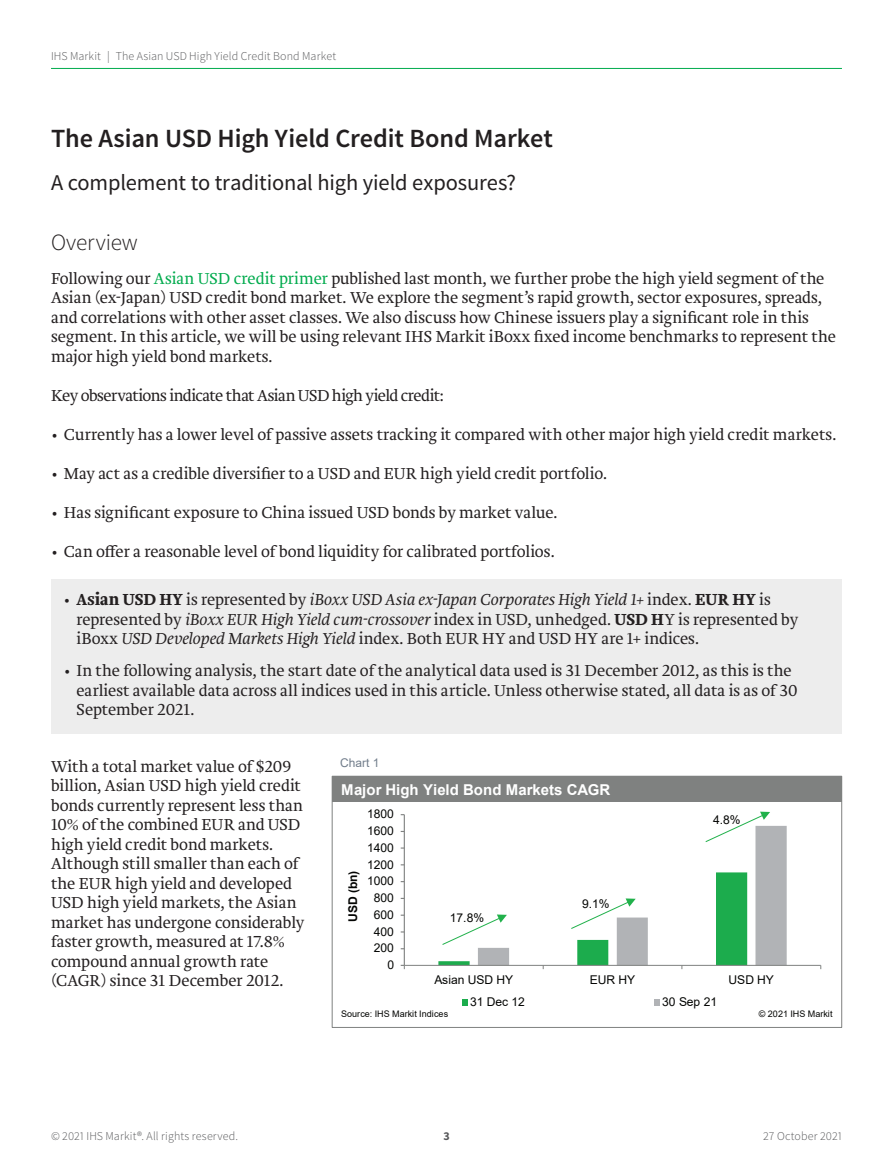
<style>
.page{position:relative;width:893px;height:1170px;background:#fff}
.page>*{position:absolute;margin:0;border:0;box-sizing:border-box;transform-origin:0 0}
.t1{font:600 26.25px "Source Sans Pro";letter-spacing:-.005em;color:#231f20}
.t2{font:300 23.25px "Source Sans Pro";color:#231f20}
.t3{font:22.5px "Source Sans Pro";letter-spacing:-.005em;color:#231f20}
.t4{font:300 16.5px/19.5px "Brioni Std";letter-spacing:-.005em;color:#231f20}
.t5{font:300 16.5px "Brioni Std";letter-spacing:-.03em;color:#231f20}
.t6{font:700 15px "Arial";color:#fff}
.t7{font:12.15px "Arial";letter-spacing:-.005em;color:#040503}
.t8{font:700 12.15px "Arial";color:#040503}
.t9{font:300 12px "Source Sans Pro";letter-spacing:.01em;color:#57585a}
.t10{font:12px "Arial";color:#717d8b}
.t11{font:700 12px "Source Sans Pro";color:#57585a}
.t12{font:9px "Arial";letter-spacing:.005em;color:#040503}
.s1{color:#00ab4d}
.s2{font-weight:700}
.s3{font-style:italic}
</style>
<div class="page">
<hr style="left:51px;top:68px;width:791px;height:1px;background:#00ab4d">
<div style="left:51px;top:579px;width:791px;height:154px;background:#ededed"></div>
<svg style="left:747px;top:825px;width:40px;height:140px;fill:#b1b3b6"></svg>
<hr style="left:404px;top:814px;width:1px;height:151px;background:#7f8180">
<hr style="left:404px;top:965px;width:417px;height:1px;background:#7f8180">
<svg style="left:401px;top:964px;width:4px;height:5px"></svg>
<svg style="left:462px;top:999px;width:6px;height:6px"></svg>
<svg style="left:654px;top:999px;width:6px;height:6px"></svg>
<div style="left:332px;top:776px;width:510px;height:26px;background:#7f8180"></div>
<svg style="left:438px;top:872px;width:309px;height:97px"></svg>
<svg style="left:705px;top:811px;width:65px;height:31px"></svg>
<p class="t9" style="left:51px;top:48px;width:287px">IHS Markit | The Asian USD High Yield Credit Bond Market</p>
<h1 class="t1" style="left:51px;top:122px;width:503px">The Asian USD High Yield Credit Bond Market</h1>
<h3 class="t3" style="left:51px;top:168px;width:466px">A complement to traditional high yield exposures?</h3>
<h2 class="t2" style="left:51px;top:228px;width:88px">Overview</h2>
<p class="t4" style="left:51px;top:269px;width:786px">Following our <span class="s1">Asian USD credit primer</span> published last month, we further probe the high yield segment of the Asian (ex-Japan) USD credit bond market. We explore the segment’s rapid growth, sector exposures, spreads, and correlations with other asset classes. We also discuss how Chinese issuers play a significant role in this segment. In this article, we will be using relevant IHS Markit iBoxx fixed income benchmarks to represent the major high yield bond markets.</p>
<p class="t5" style="left:51px;top:384px;width:394px">Key observations indicate that Asian USD high yield credit:</p>
<p class="t4" style="left:51px;top:425px;width:787px">• Currently has a lower level of passive assets tracking it compared with other major high yield credit markets.</p>
<p class="t4" style="left:51px;top:464px;width:558px">• May act as a credible diversifier to a USD and EUR high yield credit portfolio.</p>
<p class="t4" style="left:51px;top:503px;width:508px">• Has significant exposure to China issued USD bonds by market value.</p>
<p class="t4" style="left:51px;top:542px;width:505px">• Can offer a reasonable level of bond liquidity for calibrated portfolios.</p>
<p class="t4" style="left:77px;top:590px;width:723px;text-indent:-13px"><span class="s2">• Asian USD HY</span> is represented by <span class="s3">iBoxx USD Asia ex-Japan Corporates High Yield 1+</span> index. <span class="s2">EUR HY</span> is represented by <span class="s3">iBoxx EUR High Yield cum-crossover</span> index in USD, unhedged. <span class="s2">USD H</span>Y is represented by iBoxx <span class="s3">USD Developed Markets High Yield</span> index. Both EUR HY and USD HY are 1+ indices.</p>
<p class="t4" style="left:77px;top:661px;width:723px;text-indent:-13px">• In the following analysis, the start date of the analytical data used is 31 December 2012, as this is the earliest available data across all indices used in this article. Unless otherwise stated, all data is as of 30<br>September 2021.</p>
<p class="t10" style="left:340px;top:754px;width:41px">Chart 1</p>
<p class="t4" style="left:51px;top:756px;width:255px">With a total market value of $209 billion, Asian USD high yield credit bonds currently represent less than<br>10% of the combined EUR and USD high yield credit bond markets.<br>Although still smaller than each of the EUR high yield and developed<br>USD high yield markets, the Asian market has undergone considerably faster growth, measured at 17.8% compound annual growth rate (CAGR) since 31 December 2012.</p>
<p class="t6" style="left:341px;top:778px;width:271px">Major High Yield Bond Markets CAGR</p>
<p class="t7" style="left:367px;top:805px;width:28px">1800</p>
<p class="t7" style="left:713px;top:811px;width:29px">4.8%</p>
<p class="t7" style="left:367px;top:822px;width:28px">1600</p>
<p class="t7" style="left:367px;top:839px;width:28px">1400</p>
<p class="t7" style="left:367px;top:855px;width:28px">1200</p>
<p class="t8" style="left:344px;top:922px;width:53px;rotate:-90deg">USD (bn)</p>
<p class="t7" style="left:367px;top:872px;width:28px">1000</p>
<p class="t7" style="left:374px;top:889px;width:22px">800</p>
<p class="t7" style="left:582px;top:894px;width:29px">9.1%</p>
<p class="t7" style="left:374px;top:906px;width:22px">600</p>
<p class="t7" style="left:450px;top:909px;width:36px">17.8%</p>
<p class="t7" style="left:374px;top:922px;width:22px">400</p>
<p class="t7" style="left:374px;top:939px;width:22px">200</p>
<p class="t7" style="left:387px;top:956px;width:8px">0</p>
<p class="t7" style="left:434px;top:970px;width:80px">Asian USD HY</p>
<p class="t7" style="left:590px;top:970px;width:47px">EUR HY</p>
<p class="t7" style="left:729px;top:970px;width:47px">USD HY</p>
<p class="t7" style="left:470px;top:993px;width:56px">31 Dec 12</p>
<p class="t7" style="left:662px;top:993px;width:56px">30 Sep 21</p>
<p class="t12" style="left:341px;top:1007px;width:108px">Source: IHS Markit Indices</p>
<p class="t12" style="left:759px;top:1007px;width:75px">© 2021 IHS Markit</p>
<p class="t9" style="left:51px;top:1129px;width:189px">© 2021 IHS Markit®. All rights reserved.</p>
<p class="t11" style="left:443px;top:1128px;width:8px">3</p>
<p class="t9" style="left:763px;top:1129px;width:80px">27 October 2021</p>
</div>
